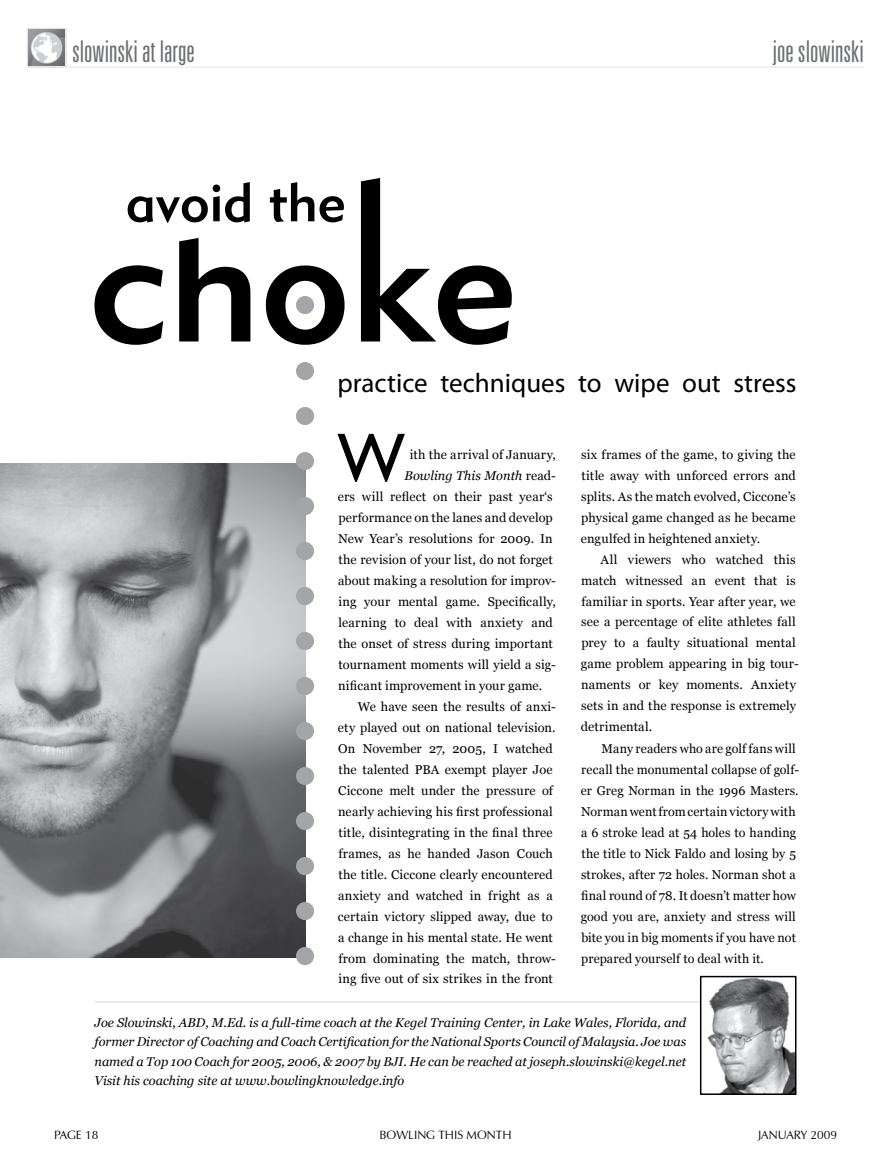
<style>
.page{position:relative;width:891px;height:1161px;background:#fff}
.page>*{position:absolute;margin:0;border:0;box-sizing:border-box;transform-origin:0 0}
.t1{font:300 ultra-condensed 30px "Univers";color:#6d6f71}
.t2{font:27px "Myriad Pro";color:#000}
.t3{font:12.75px/21px "Georgia";letter-spacing:.01em;color:#000}
.t4{font:italic 12.75px/19.5px "Georgia";color:#000;text-align:justify}
.t5{font:12px "Zapf Humanist 601 BT";color:#000}
.s1{font-style:normal}
</style>
<div class="page">
<img style="left:0;top:464px;width:305px;height:493px">
<svg style="left:266px;top:266px;width:79px;height:79px"></svg>
<hr style="left:94px;top:1002px;width:652px;height:1px;background:#d8d9db">
<img style="left:703px;top:979px;width:90px;height:113px">
<div style="left:700px;top:976px;width:96px;height:119px;border:2px solid #000"></div>
<hr style="left:27px;top:67px;width:837px;height:1px;background:#e2e3e4">
<svg style="left:27px;top:28px;width:40px;height:39px"></svg>
<img style="left:29px;top:30px;width:36px;height:36px">
<svg style="left:94px;top:265px;width:69px;height:80px"></svg>
<svg style="left:179px;top:238px;width:71px;height:103px"></svg>
<svg style="left:361px;top:178px;width:151px;height:167px"></svg>
<div style="left:296px;top:296px;width:18px;height:18px;background:#a3a5a8;border-radius:50%"></div>
<svg style="left:128px;top:182px;width:216px;height:41px"></svg>
<div style="left:296px;top:362px;width:18px;height:18px;background:#a3a5a8;border-radius:50%"></div>
<div style="left:296px;top:407px;width:18px;height:18px;background:#a3a5a8;border-radius:50%"></div>
<div style="left:296px;top:452px;width:18px;height:18px;background:#a3a5a8;border-radius:50%"></div>
<div style="left:296px;top:542px;width:18px;height:18px;background:#a3a5a8;border-radius:50%"></div>
<div style="left:296px;top:497px;width:18px;height:18px;background:#a3a5a8;border-radius:50%"></div>
<div style="left:296px;top:587px;width:18px;height:18px;background:#a3a5a8;border-radius:50%"></div>
<div style="left:296px;top:632px;width:18px;height:18px;background:#a3a5a8;border-radius:50%"></div>
<div style="left:296px;top:677px;width:18px;height:18px;background:#a3a5a8;border-radius:50%"></div>
<div style="left:296px;top:722px;width:18px;height:18px;background:#a3a5a8;border-radius:50%"></div>
<div style="left:296px;top:767px;width:18px;height:18px;background:#a3a5a8;border-radius:50%"></div>
<div style="left:296px;top:812px;width:18px;height:18px;background:#a3a5a8;border-radius:50%"></div>
<div style="left:296px;top:857px;width:18px;height:18px;background:#a3a5a8;border-radius:50%"></div>
<div style="left:296px;top:902px;width:18px;height:18px;background:#a3a5a8;border-radius:50%"></div>
<div style="left:296px;top:947px;width:18px;height:18px;background:#a3a5a8;border-radius:50%"></div>
<svg style="left:338px;top:434px;width:67px;height:48px"></svg>
<h1 class="t1" style="left:72px;top:36px;width:124px">slowinski at large</h1>
<h1 class="t1" style="left:773px;top:36px;width:93px">joe slowinski</h1>
<h2 class="t2" style="left:338px;top:366px;width:461px">practice techniques to wipe out stress</h2>
<p class="t3" style="left:410px;top:444px;width:148px">ith the arrival of January,</p>
<p class="t4" style="left:405px;top:465px;width:153px">Bowling This Month <span class="s1">read-</span></p>
<p class="t3" style="left:338px;top:486px;width:216px">ers will reflect on their past year‘s</p>
<p class="t3" style="left:338px;top:507px;width:216px">performance on the lanes and develop</p>
<p class="t3" style="left:338px;top:528px;width:216px">New Year’s resolutions for 2009. In</p>
<p class="t3" style="left:338px;top:549px;width:216px">the revision of your list, do not forget</p>
<p class="t3" style="left:338px;top:570px;width:220px">about making a resolution for improv-</p>
<p class="t3" style="left:339px;top:591px;width:219px">ing your mental game. Specifically,</p>
<p class="t3" style="left:339px;top:612px;width:216px">learning to deal with anxiety and</p>
<p class="t3" style="left:338px;top:633px;width:216px">the onset of stress during important</p>
<p class="t3" style="left:338px;top:654px;width:219px">tournament moments will yield a sig-</p>
<p class="t3" style="left:338px;top:675px;width:206px">nificant improvement in your game.</p>
<p class="t3" style="left:358px;top:696px;width:200px">We have seen the results of anxi-</p>
<p class="t3" style="left:338px;top:717px;width:219px">ety played out on national television.</p>
<p class="t3" style="left:338px;top:738px;width:216px">On November 27, 2005, I watched</p>
<p class="t3" style="left:338px;top:759px;width:216px">the talented PBA exempt player Joe</p>
<p class="t3" style="left:338px;top:780px;width:216px">Ciccone melt under the pressure of</p>
<p class="t3" style="left:338px;top:801px;width:216px">nearly achieving his first professional</p>
<p class="t3" style="left:338px;top:822px;width:216px">title, disintegrating in the final three</p>
<p class="t3" style="left:338px;top:843px;width:216px">frames, as he handed Jason Couch</p>
<p class="t3" style="left:338px;top:864px;width:216px">the title. Ciccone clearly encountered</p>
<p class="t3" style="left:338px;top:885px;width:216px">anxiety and watched in fright as a</p>
<p class="t3" style="left:338px;top:906px;width:216px">certain victory slipped away, due to</p>
<p class="t3" style="left:338px;top:927px;width:216px">a change in his mental state. He went</p>
<p class="t3" style="left:338px;top:948px;width:219px">from dominating the match, throw-</p>
<p class="t3" style="left:339px;top:969px;width:216px">ing five out of six strikes in the front</p>
<p class="t3" style="left:581px;top:444px;width:217px;text-align:justify">six frames of the game, to giving the title away with unforced errors and splits. As the match evolved, Ciccone’s physical game changed as he became engulfed in heightened anxiety.</p>
<p class="t3" style="left:581px;top:549px;width:220px;text-indent:20px">All viewers who watched this match witnessed an event that is familiar in sports. Year after year, we see a percentage of elite athletes fall prey to a faulty situational mental game problem appearing in big tour&shy;naments or key moments. Anxiety sets in and the response is extremely detrimental.</p>
<p class="t3" style="left:581px;top:738px;width:220px;text-indent:21px">Many readers who are golf fans will recall the monumental collapse of golf&shy;er Greg Norman in the 1996 Masters.<br>Norman went from certain victory with a 6 stroke lead at 54 holes to handing the title to Nick Faldo and losing by 5 strokes, after 72 holes. Norman shot a final round of 78. It doesn’t matter how good you are, anxiety and stress will bite you in big moments if you have not prepared yourself to deal with it.</p>
<p class="t4" style="left:94px;top:1012px;width:593px">Joe Slowinski, ABD, M.Ed. is a full-time coach at the Kegel Training Center, in Lake Wales, Florida, and former Director of Coaching and Coach Certification for the National Sports Council of Malaysia. Joe was named a Top 100 Coach for 2005, 2006, &amp; 2007 by BJI. He can be reached at joseph.slowinski@kegel.net Visit his coaching site at www.bowlingknowledge.info</p>
<p class="t5" style="left:54px;top:1127px;width:46px">PAGE 18</p>
<p class="t5" style="left:379px;top:1127px;width:134px">BOWLING THIS MONTH</p>
<p class="t5" style="left:758px;top:1127px;width:80px">JANUARY 2009</p>
</div>
